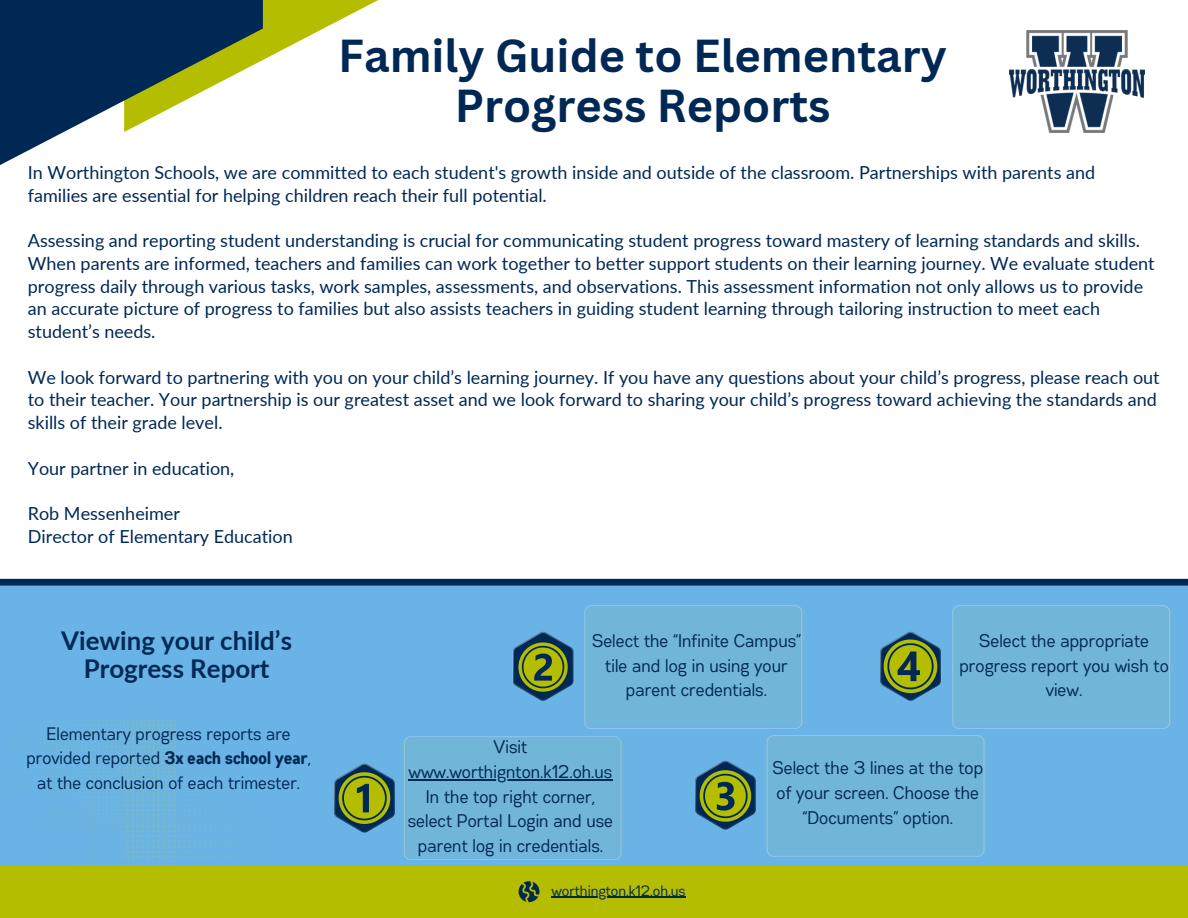
<style>
.page{position:relative;width:1188px;height:918px;background:#fff}
.page>*{position:absolute;margin:0;border:0;box-sizing:border-box;transform-origin:0 0}
.t1{font:700 45px/49.5px "Canva Sans";color:#002855;text-align:center}
.t2{font:700 25.8px/28.2px "Lato";color:#002855;text-align:center}
.t3{font:18.3px/24.8px "Gabriel Sans Cond";color:#002855;text-align:center}
.t4{font:18px/22.8px "Lato";color:#002855}
.t5{font:18px/24.8px "Gabriel Sans Cond";color:#002855;text-align:center}
.t6{font:15px "Gabriel Sans Cond";color:#002855}
.s1{font-weight:700}
</style>
<div class="page">
<svg style="left:263px;top:0;width:115px;height:60px"></svg>
<svg style="left:0;top:0;width:263px;height:165px;fill:#002855"></svg>
<div style="left:0;top:579px;width:1188px;height:287px;background:#69b3e7"></div>
<svg style="left:1px;top:701px;width:278px;height:165px;background:#6ab3e3"></svg>
<svg style="left:404px;top:736px;width:218px;height:124px"></svg>
<div style="left:402px;top:738px;width:221px;height:120px;background:#71b5d8;border-radius:7px"></div>
<img style="left:1009px;top:31px;width:135px;height:101px">
<svg style="left:334px;top:763px;width:61px;height:70px;background:#628659"></svg>
<svg style="left:513px;top:632px;width:60px;height:69px;background:#587d5b"></svg>
<svg style="left:695px;top:760px;width:61px;height:70px;background:#5e835b"></svg>
<svg style="left:880px;top:632px;width:61px;height:69px;background:#638657"></svg>
<div style="left:0;top:866px;width:1188px;height:52px;background:#b5bd00"></div>
<svg style="left:519px;top:881px;width:21px;height:21px"></svg>
<hr style="left:552px;top:897px;width:134px;height:1px;background:#002855">
<hr style="left:409px;top:779px;width:204px;height:1px;background:#002855">
<div style="left:584px;top:605px;width:218px;height:124px;background:#71b5d8"></div>
<div style="left:952px;top:605px;width:218px;height:124px;background:#71b5d8"></div>
<div style="left:767px;top:735px;width:218px;height:122px;background:#71b5d8"></div>
<p class="t1" style="left:338px;top:30px;width:610px">Family Guide to Elementary<br>Progress Reports</p>
<h3 class="t4" style="left:28px;top:161px;width:1069px">In Worthington Schools, we are committed to each student's growth inside and outside of the classroom. Partnerships with parents and families are essential for helping children reach their full potential.</h3>
<h3 class="t4" style="left:28px;top:229px;width:1128px">Assessing and reporting student understanding is crucial for communicating student progress toward mastery of learning standards and skills.<br>When parents are informed, teachers and families can work together to better support students on their learning journey. We evaluate student progress daily through various tasks, work samples, assessments, and observations. This assessment information not only allows us to provide an accurate picture of progress to families but also assists teachers in guiding student learning through tailoring instruction to meet each student’s needs.</h3>
<h3 class="t4" style="left:28px;top:365px;width:1133px">We look forward to partnering with you on your child’s learning journey. If you have any questions about your child’s progress, please reach out to their teacher. Your partnership is our greatest asset and we look forward to sharing your child’s progress toward achieving the standards and skills of their grade level.</h3>
<h3 class="t4" style="left:28px;top:456px;width:208px">Your partner in education,</h3>
<h2 class="t4" style="left:28px;top:502px;width:266px">Rob Messenheimer<br>Director of Elementary Education</h2>
<p class="t2" style="left:61px;top:626px;width:232px">Viewing your child’s<br>Progress Report</p>
<h3 class="t5" style="left:27px;top:722px;width:286px">Elementary progress reports are provided reported <span class="s1">3x each school year</span>, at the conclusion of each trimester.</h3>
<p class="t3" style="left:592px;top:629px;width:211px">Select the “Infinite Campus” tile and log in using your parent credentials.</p>
<p class="t3" style="left:960px;top:629px;width:211px">Select the appropriate progress report you wish to view.</p>
<p class="t3" style="left:494px;top:735px;width:35px">Visit</p>
<h3 class="t3" style="left:408px;top:760px;width:207px">www.worthignton.k12.oh.us<br>In the top right corner, select Portal Login and use parent log in credentials.</h3>
<h3 class="t6" style="left:552px;top:884px;width:136px">worthington.k12.oh.us</h3>
<h3 class="t3" style="left:773px;top:757px;width:212px">Select the 3 lines at the top of your screen. Choose the “Documents” option.</h3>
</div>
